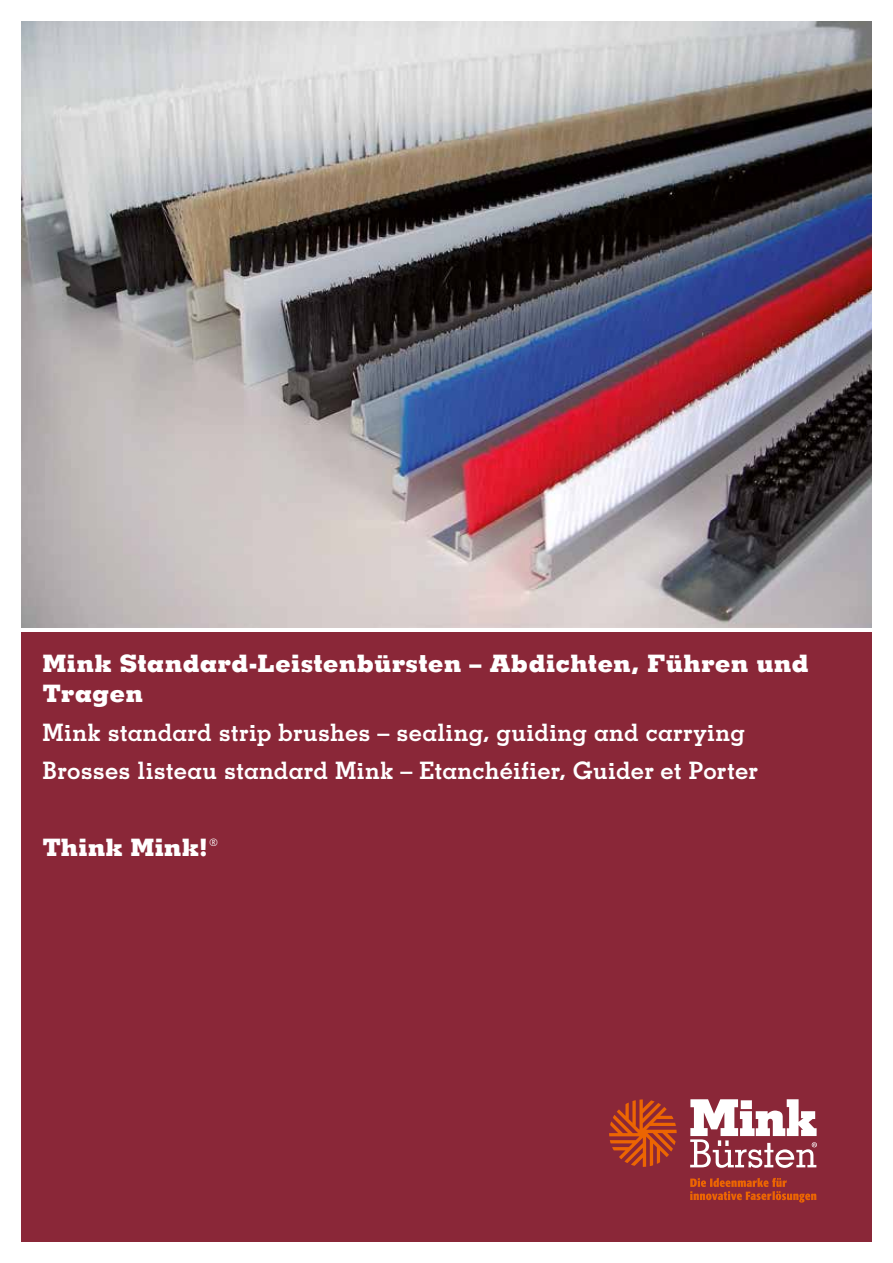
<style>
.page{position:relative;width:893px;height:1263px;background:#fff}
.page>*{position:absolute;margin:0;border:0;box-sizing:border-box;transform-origin:0 0}
.t1{font:700 24px/38.5px "Memphis LT Std";letter-spacing:.01em;color:#fff}
.t2{font:800 24px/30px "Memphis LT Std";letter-spacing:.01em;color:#fff}
.t3{font:300 condensed 10.5px "Formata";color:#fff}
</style>
<div class="page">
<div style="left:21px;top:632px;width:851px;height:610px;background:#8a2738"></div>
<img style="left:21px;top:21px;width:851px;height:606px">
<svg style="left:609px;top:1099px;width:68px;height:68px"></svg>
<svg style="left:690px;top:1099px;width:127px;height:69px"></svg>
<svg style="left:690px;top:1178px;width:126px;height:24px"></svg>
<p class="t2" style="left:42px;top:648px;width:768px">Mink Standard-Leistenbürsten – Abdichten, Führen und<br>Tragen</p>
<p class="t1" style="left:42px;top:713px;width:717px">Mink standard strip brushes – sealing, guiding and carrying<br>Brosses listeau standard Mink – Etanchéifier, Guider et Porter</p>
<p class="t2" style="left:42px;top:832px;width:167px">Think Mink!</p>
<p class="t3" style="left:209px;top:836px;width:10px">®</p>
</div>
